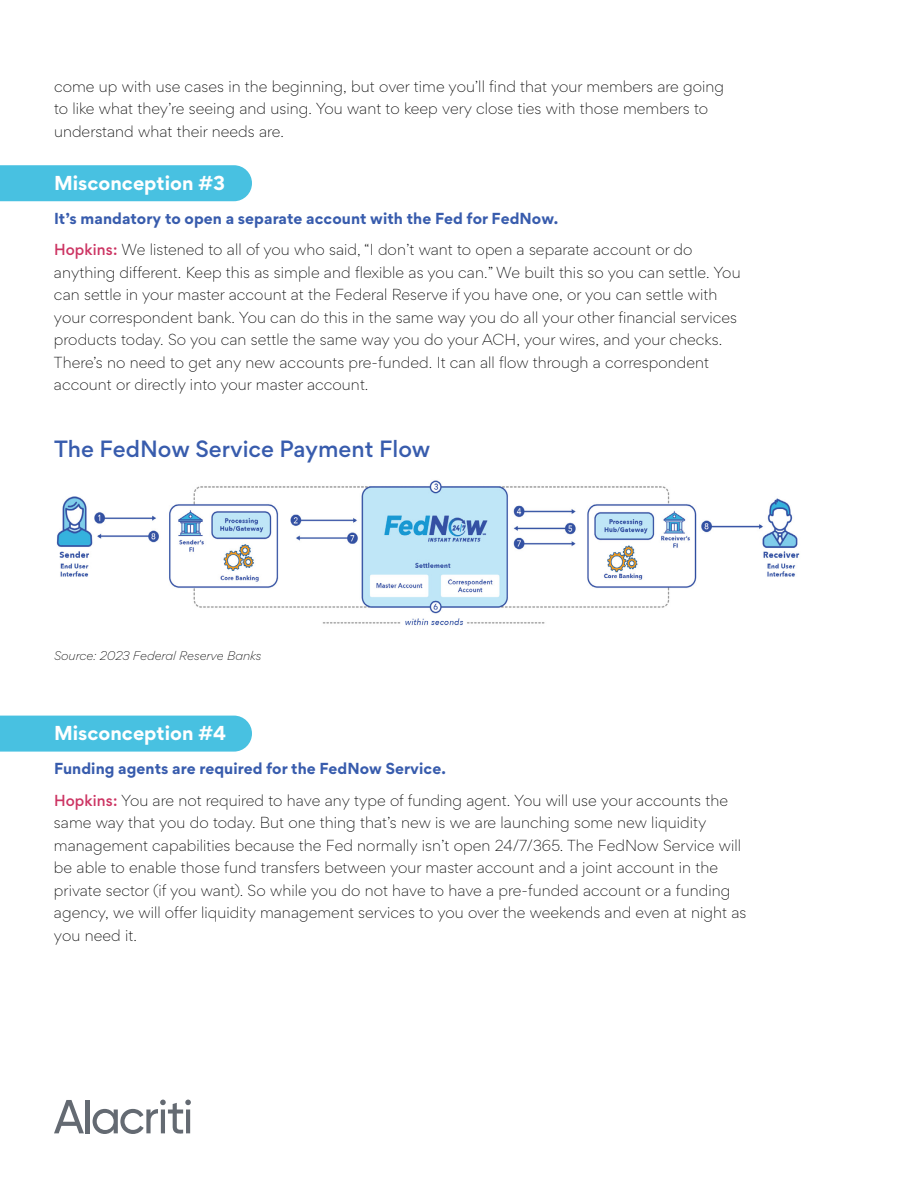
<style>
.page{position:relative;width:918px;height:1188px;background:#fff}
.page>*{position:absolute;margin:0;border:0;box-sizing:border-box;transform-origin:0 0}
.t1{font:500 21px "Gordita";color:#385cad}
.t2{font:700 18px "Gordita";color:#fff}
.t3{font:300 14.25px/22.5px "Gordita";letter-spacing:.005em;color:#000}
.t4{font:700 14.25px "Gordita";letter-spacing:.005em;color:#385cad}
.t5{font:italic 300 11.25px "Gordita";letter-spacing:.005em;color:#000}
.s1{font-weight:500;color:#cc3362}
</style>
<div class="page">
<svg style="left:54px;top:1100px;width:30px;height:33px"></svg>
<hr style="left:86px;top:1100px;width:4px;height:33px;background:#646a72">
<svg style="left:93px;top:1100px;width:98px;height:34px"></svg>
<div style="left:0;top:165px;width:252px;height:36px;background:#48c1e1"></div>
<img style="left:56px;top:480px;width:744px;height:146px">
<div style="left:0;top:716px;width:252px;height:36px;background:#48c1e1"></div>
<p class="t3" style="left:54px;top:74px;width:672px">come up with use cases in the beginning, but over time you’ll find that your members are going to like what they’re seeing and using. You want to keep very close ties with those members to understand what their needs are.</p>
<p class="t2" style="left:54px;top:169px;width:173px">Misconception #3</p>
<p class="t4" style="left:54px;top:207px;width:506px">It’s mandatory to open a separate account with the Fed for FedNow.</p>
<p class="t3" style="left:54px;top:238px;width:688px"><span class="s1">Hopkins:</span> We listened to all of you who said, “I don’t want to open a separate account or do anything different. Keep this as simple and flexible as you can.” We built this so you can settle. You can settle in your master account at the Federal Reserve if you have one, or you can settle with your correspondent bank. You can do this in the same way you do all your other financial services products today. So you can settle the same way you do your ACH, your wires, and your checks.<br>There’s no need to get any new accounts pre-funded. It can all flow through a correspondent account or directly into your master account.</p>
<h1 class="t1" style="left:54px;top:433px;width:378px">The FedNow Service Payment Flow</h1>
<p class="t5" style="left:54px;top:648px;width:209px">Source: 2023 Federal Reserve Banks</p>
<p class="t2" style="left:54px;top:719px;width:174px">Misconception #4</p>
<p class="t4" style="left:54px;top:757px;width:393px">Funding agents are required for the FedNow Service.</p>
<p class="t3" style="left:54px;top:788px;width:694px"><span class="s1">Hopkins:</span> You are not required to have any type of funding agent. You will use your accounts the same way that you do today. But one thing that’s new is we are launching some new liquidity management capabilities because the Fed normally isn’t open 24/7/365. The FedNow Service will be able to enable those fund transfers between your master account and a joint account in the private sector (if you want). So while you do not have to have a pre-funded account or a funding agency, we will offer liquidity management services to you over the weekends and even at night as you need it.</p>
</div>
